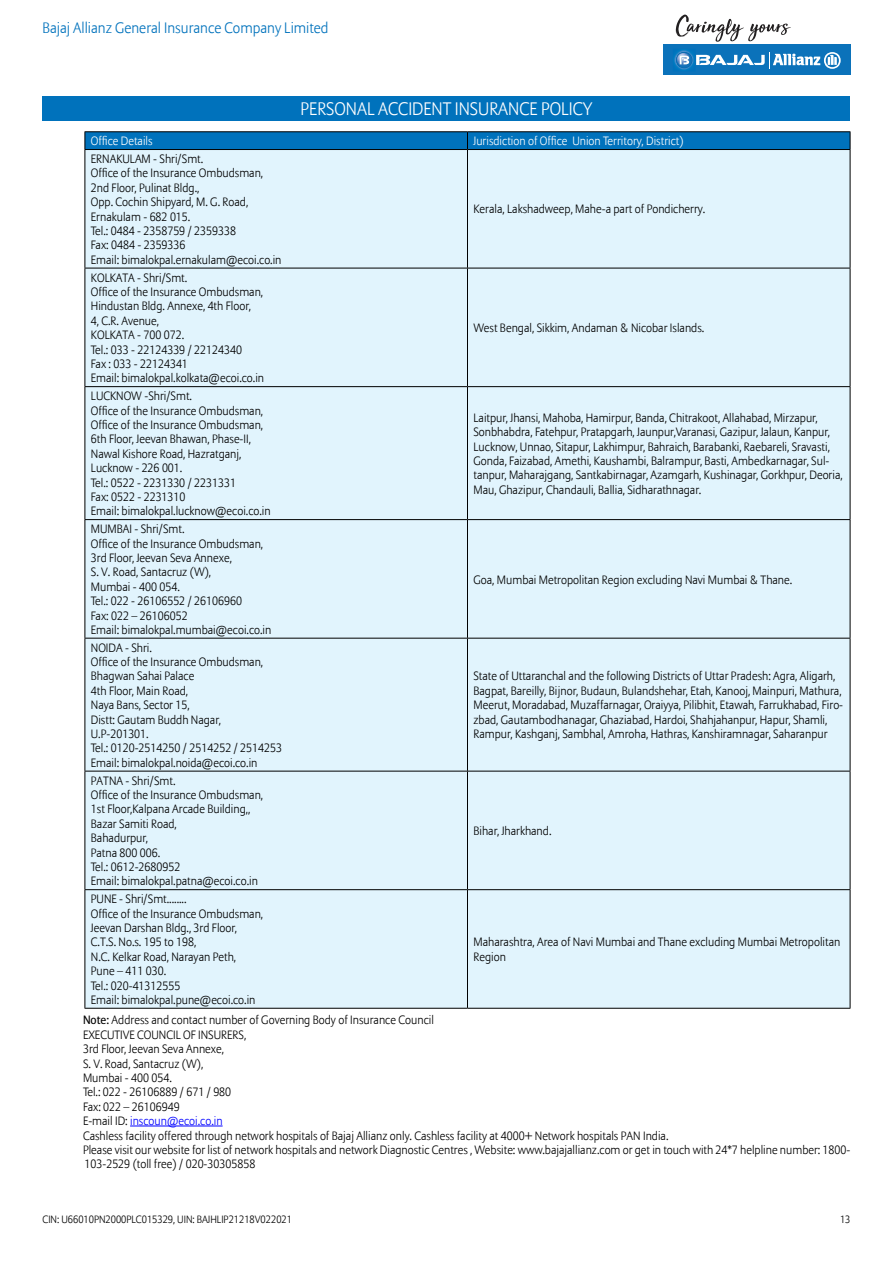
<style>
.page{position:relative;width:893px;height:1263px;background:#fff}
.page>*{position:absolute;margin:0;border:0;box-sizing:border-box;transform-origin:0 0}
.t1{font:300 18px "Allianz Sans";color:#fff}
.t2{font:300 15px "Allianz Sans";color:#0072bc}
.t3{font:300 12px/14.4px "Allianz Sans";color:#000}
.t4{font:300 12px "Allianz Sans";color:#fff}
.t5{font:300 10.5px "Allianz Sans";color:#000}
.s1{font-weight:400}
.s2{color:#00f}
</style>
<div class="page">
<div style="left:43px;top:96px;width:807px;height:24px;background:#0072bc"></div>
<div style="left:663px;top:45px;width:187px;height:30px;background:#0b72ba"></div>
<img style="left:673px;top:49px;width:22px;height:22px">
<svg style="left:675px;top:51px;width:166px;height:18px"></svg>
<svg style="left:676px;top:15px;width:115px;height:27px"></svg>
<hr style="left:130px;top:1126px;width:93px;height:1px;background:#00f">
<div style="left:86px;top:150px;width:764px;height:858px;background:#e1f4fd"></div>
<hr style="left:85px;top:150px;width:1px;height:118px;background:#000">
<hr style="left:467px;top:150px;width:1px;height:118px;background:#000">
<hr style="left:850px;top:150px;width:1px;height:118px;background:#000">
<hr style="left:85px;top:268px;width:382px;height:1px;background:#000">
<hr style="left:85px;top:268px;width:1px;height:118px;background:#000">
<hr style="left:467px;top:268px;width:383px;height:1px;background:#000">
<hr style="left:467px;top:268px;width:1px;height:118px;background:#000">
<hr style="left:850px;top:268px;width:1px;height:118px;background:#000">
<hr style="left:85px;top:386px;width:382px;height:1px;background:#000">
<hr style="left:85px;top:387px;width:1px;height:132px;background:#000">
<hr style="left:467px;top:386px;width:383px;height:1px;background:#000">
<hr style="left:467px;top:387px;width:1px;height:132px;background:#000">
<hr style="left:850px;top:387px;width:1px;height:132px;background:#000">
<hr style="left:85px;top:519px;width:382px;height:1px;background:#000">
<hr style="left:85px;top:520px;width:1px;height:118px;background:#000">
<hr style="left:467px;top:519px;width:383px;height:1px;background:#000">
<hr style="left:467px;top:520px;width:1px;height:118px;background:#000">
<hr style="left:850px;top:520px;width:1px;height:118px;background:#000">
<hr style="left:85px;top:638px;width:382px;height:1px;background:#000">
<hr style="left:85px;top:638px;width:1px;height:133px;background:#000">
<hr style="left:467px;top:638px;width:383px;height:1px;background:#000">
<hr style="left:467px;top:638px;width:1px;height:133px;background:#000">
<hr style="left:850px;top:638px;width:1px;height:133px;background:#000">
<hr style="left:85px;top:771px;width:382px;height:1px;background:#000">
<hr style="left:85px;top:771px;width:1px;height:118px;background:#000">
<hr style="left:467px;top:771px;width:383px;height:1px;background:#000">
<hr style="left:467px;top:771px;width:1px;height:118px;background:#000">
<hr style="left:850px;top:771px;width:1px;height:118px;background:#000">
<hr style="left:85px;top:131px;width:382px;height:1px;background:#000">
<hr style="left:467px;top:131px;width:383px;height:1px;background:#000">
<div style="left:85px;top:132px;width:766px;height:18px;background:#0072bc"></div>
<hr style="left:85px;top:149px;width:382px;height:1px;background:#000">
<hr style="left:467px;top:149px;width:383px;height:1px;background:#000">
<hr style="left:85px;top:889px;width:382px;height:1px;background:#000">
<hr style="left:85px;top:890px;width:1px;height:118px;background:#000">
<hr style="left:467px;top:889px;width:383px;height:1px;background:#000">
<hr style="left:467px;top:890px;width:1px;height:118px;background:#000">
<hr style="left:850px;top:890px;width:1px;height:118px;background:#000">
<hr style="left:85px;top:1008px;width:382px;height:1px;background:#000">
<hr style="left:467px;top:1008px;width:383px;height:1px;background:#000">
<p class="t2" style="left:43px;top:19px;width:288px">Bajaj Allianz General Insurance Company Limited</p>
<h1 class="t1" style="left:301px;top:98px;width:293px">Personal Accident Insurance Policy</h1>
<p class="t4" style="left:91px;top:134px;width:63px">Office Details</p>
<p class="t4" style="left:473px;top:134px;width:212px">Jurisdiction of Office Union Territory, District)</p>
<p class="t3" style="left:91px;top:152px;width:192px">ERNAKULAM - Shri/Smt.<br>Office of the Insurance Ombudsman,<br>2nd Floor, Pulinat Bldg.,<br>Opp. Cochin Shipyard, M. G. Road,<br>Ernakulam - 682 015.<br>Tel.: 0484 - 2358759 / 2359338<br>Fax: 0484 - 2359336<br>Email: bimalokpal.ernakulam@ecoi.co.in</p>
<p class="t3" style="left:473px;top:203px;width:233px">Kerala, Lakshadweep, Mahe-a part of Pondicherry.</p>
<p class="t3" style="left:91px;top:271px;width:175px">KOLKATA - Shri/Smt.<br>Office of the Insurance Ombudsman,<br>Hindustan Bldg. Annexe, 4th Floor,<br>4, C.R. Avenue,<br>KOLKATA - 700 072.<br>Tel.: 033 - 22124339 / 22124340<br>Fax : 033 - 22124341<br>Email: bimalokpal.kolkata@ecoi.co.in</p>
<p class="t3" style="left:91px;top:389px;width:181px">LUCKNOW -Shri/Smt.<br>Office of the Insurance Ombudsman,<br>Office of the Insurance Ombudsman,<br>6th Floor, Jeevan Bhawan, Phase-II,<br>Nawal Kishore Road, Hazratganj,<br>Lucknow - 226 001.<br>Tel.: 0522 - 2231330 / 2231331<br>Fax: 0522 - 2231310<br>Email: bimalokpal.lucknow@ecoi.co.in</p>
<p class="t3" style="left:91px;top:522px;width:182px">MUMBAI - Shri/Smt.<br>Office of the Insurance Ombudsman,<br>3rd Floor, Jeevan Seva Annexe,<br>S. V. Road, Santacruz (W),<br>Mumbai - 400 054.<br>Tel.: 022 - 26106552 / 26106960<br>Fax: 022 – 26106052<br>Email: bimalokpal.mumbai@ecoi.co.in</p>
<p class="t3" style="left:91px;top:641px;width:193px">NOIDA - Shri.<br>Office of the Insurance Ombudsman,<br>Bhagwan Sahai Palace<br>4th Floor, Main Road,<br>Naya Bans, Sector 15,<br>Distt: Gautam Buddh Nagar,<br>U.P-201301.<br>Tel.: 0120-2514250 / 2514252 / 2514253<br>Email: bimalokpal.noida@ecoi.co.in</p>
<p class="t3" style="left:91px;top:774px;width:174px">PATNA - Shri/Smt.<br>Office of the Insurance Ombudsman,<br>1st Floor,Kalpana Arcade Building,,<br>Bazar Samiti Road,<br>Bahadurpur,<br>Patna 800 006.<br>Tel.: 0612-2680952<br>Email: bimalokpal.patna@ecoi.co.in</p>
<p class="t3" style="left:91px;top:892px;width:174px">PUNE - Shri/Smt........<br>Office of the Insurance Ombudsman,<br>Jeevan Darshan Bldg., 3rd Floor,<br>C.T.S. No.s. 195 to 198,<br>N.C. Kelkar Road, Narayan Peth,<br>Pune – 411 030.<br>Tel.: 020-41312555<br>Email: bimalokpal.pune@ecoi.co.in</p>
<p class="t3" style="left:473px;top:321px;width:232px">West Bengal, Sikkim, Andaman &amp; Nicobar Islands.</p>
<p class="t3" style="left:473px;top:411px;width:371px">Laitpur, Jhansi, Mahoba, Hamirpur, Banda, Chitrakoot, Allahabad, Mirzapur, Sonbhabdra, Fatehpur, Pratapgarh, Jaunpur,Varanasi, Gazipur, Jalaun, Kanpur, Lucknow, Unnao, Sitapur, Lakhimpur, Bahraich, Barabanki, Raebareli, Sravasti, Gonda, Faizabad, Amethi, Kaushambi, Balrampur, Basti, Ambedkarnagar, Sul&shy;tanpur, Maharajgang, Santkabirnagar, Azamgarh, Kushinagar, Gorkhpur, Deoria, Mau, Ghazipur, Chandauli, Ballia, Sidharathnagar.</p>
<p class="t3" style="left:473px;top:573px;width:320px">Goa, Mumbai Metropolitan Region excluding Navi Mumbai &amp; Thane.</p>
<p class="t3" style="left:473px;top:670px;width:371px">State of Uttaranchal and the following Districts of Uttar Pradesh: Agra, Aligarh, Bagpat, Bareilly, Bijnor, Budaun, Bulandshehar, Etah, Kanooj, Mainpuri, Mathura, Meerut, Moradabad, Muzaffarnagar, Oraiyya, Pilibhit, Etawah, Farrukhabad, Firo&shy;zbad, Gautambodhanagar, Ghaziabad, Hardoi, Shahjahanpur, Hapur, Shamli, Rampur, Kashganj, Sambhal, Amroha, Hathras, Kanshiramnagar, Saharanpur</p>
<p class="t3" style="left:473px;top:824px;width:79px">Bihar, Jharkhand.</p>
<p class="t3" style="left:473px;top:935px;width:368px">Maharashtra, Area of Navi Mumbai and Thane excluding Mumbai Metropolitan<br>Region</p>
<p class="t3" style="left:83px;top:1013px;width:769px"><span class="s1">Note:</span> Address and contact number of Governing Body of Insurance Council<br>EXECUTIVE COUNCIL OF INSURERS,<br>3rd Floor, Jeevan Seva Annexe,<br>S. V. Road, Santacruz (W),<br>Mumbai - 400 054.<br>Tel.: 022 - 26106889 / 671 / 980<br>Fax: 022 – 26106949<br>E-mail ID: <span class="s2">inscoun@ecoi.co.in<br></span>Cashless facility offered through network hospitals of Bajaj Allianz only. Cashless facility at 4000+ Network hospitals PAN India.<br>Please visit our website for list of network hospitals and network Diagnostic Centres , Website: www.bajajallianz.com or get in touch with 24*7 helpline number: 1800- 103-2529 (toll free) / 020-30305858</p>
<p class="t5" style="left:43px;top:1213px;width:251px">CIN: U66010PN2000PLC015329, UIN: BAJHLIP21218V022021</p>
<p class="t5" style="left:840px;top:1213px;width:12px">13</p>
</div>
